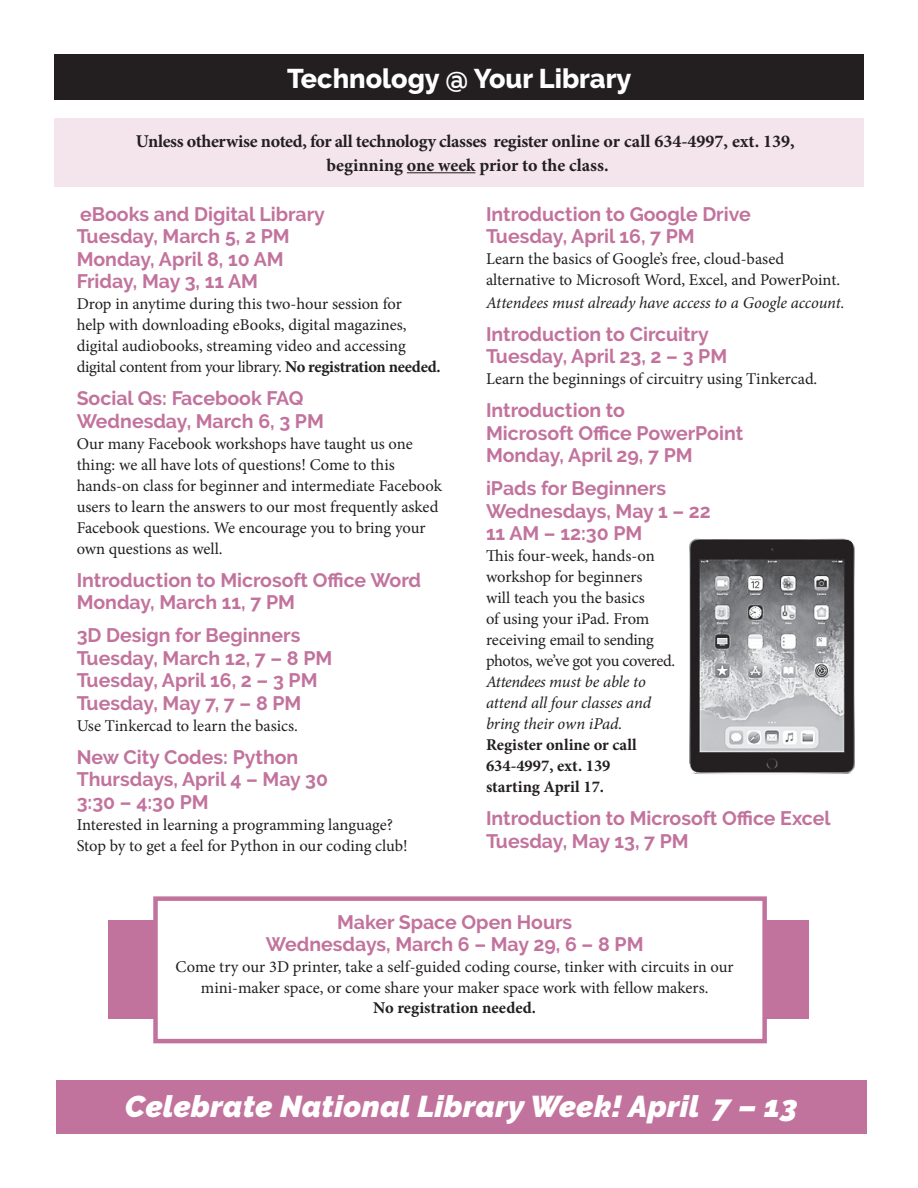
<style>
.page{position:relative;width:918px;height:1188px;background:#fff}
.page>*{position:absolute;margin:0;border:0;box-sizing:border-box;transform-origin:0 0}
.t1{font:italic 900 30px "Raleway";letter-spacing:.015em;color:#fff}
.t2{font:800 27px "Raleway";color:#fff}
.t3{font:700 19.5px "Raleway";color:#c2739d}
.t4{font:700 18px "Minion Pro";letter-spacing:-.01em;color:#231f20}
.t5{font:16.5px/21px "Minion Pro";letter-spacing:-.005em;color:#231f20}
.t6{font:700 16.5px "Minion Pro";color:#231f20}
.t7{font:italic 16.5px "Minion Pro";letter-spacing:-.01em;color:#231f20}
.t8{font:16.5px "Minion Pro";letter-spacing:-.03em;color:#231f20}
.s1{font-weight:700}
.s2{font-style:italic}
</style>
<div class="page">
<div style="left:54px;top:119px;width:810px;height:68px;background:#f4e5ed"></div>
<div style="left:54px;top:54px;width:810px;height:45px;background:#231f20"></div>
<hr style="left:407px;top:172px;width:68px;height:1px;background:#231f20">
<div style="left:108px;top:920px;width:701px;height:99px;background:#c2739d"></div>
<div style="left:153px;top:896px;width:614px;height:147px;background:#fff;border:4px solid #c2739d"></div>
<img style="left:690px;top:538px;width:165px;height:237px">
<div style="left:56px;top:1080px;width:810px;height:54px;background:#c2739d"></div>
<p class="t2" style="left:287px;top:63px;width:346px">Technology @ Your Library</p>
<p class="t4" style="left:136px;top:129px;width:661px">Unless otherwise noted, for all technology classes register online or call 634-4997, ext. 139,</p>
<p class="t4" style="left:326px;top:153px;width:284px">beginning one week prior to the class.</p>
<p class="t3" style="left:80px;top:203px;width:246px">eBooks and Digital Library</p>
<p class="t3" style="left:77px;top:225px;width:215px">Tuesday, March 5, 2 PM</p>
<p class="t3" style="left:77px;top:248px;width:209px">Monday, April 8, 10 AM</p>
<p class="t3" style="left:77px;top:270px;width:183px">Friday, May 3, 11 AM</p>
<p class="t5" style="left:77px;top:294px;width:327px">Drop in anytime during this two-hour session for</p>
<p class="t5" style="left:77px;top:315px;width:331px">help with downloading eBooks, digital magazines,</p>
<p class="t5" style="left:77px;top:336px;width:331px">digital audiobooks, streaming video and accessing</p>
<p class="t5" style="left:77px;top:357px;width:366px">digital content from your library. <span class="s1">No registration needed.</span></p>
<p class="t3" style="left:77px;top:387px;width:228px">Social Qs: Facebook FAQ</p>
<p class="t3" style="left:77px;top:410px;width:249px">Wednesday, March 6, 3 PM</p>
<p class="t5" style="left:77px;top:433px;width:338px">Our many Facebook workshops have taught us one</p>
<p class="t5" style="left:77px;top:454px;width:320px">thing: we all have lots of questions! Come to this</p>
<p class="t5" style="left:77px;top:475px;width:367px">hands-on class for beginner and intermediate Facebook users to learn the answers to our most frequently asked<br>Facebook questions. We encourage you to bring your</p>
<p class="t5" style="left:77px;top:538px;width:147px">own questions as well.</p>
<p class="t3" style="left:77px;top:569px;width:346px">Introduction to Microsoft Office Word</p>
<p class="t3" style="left:77px;top:591px;width:220px">Monday, March 11, 7 PM</p>
<p class="t3" style="left:77px;top:624px;width:225px">3D Design for Beginners</p>
<p class="t3" style="left:77px;top:647px;width:257px">Tuesday, March 12, 7 – 8 PM</p>
<p class="t3" style="left:77px;top:669px;width:242px">Tuesday, April 16, 2 – 3 PM</p>
<p class="t3" style="left:77px;top:692px;width:226px">Tuesday, May 7, 7 – 8 PM</p>
<p class="t5" style="left:77px;top:715px;width:223px">Use Tinkercad to learn the basics.</p>
<p class="t3" style="left:77px;top:746px;width:223px">New City Codes: Python</p>
<p class="t3" style="left:77px;top:768px;width:253px">Thursdays, April 4 – May 30</p>
<p class="t3" style="left:77px;top:791px;width:134px">3:30 – 4:30 PM</p>
<p class="t5" style="left:77px;top:814px;width:318px">Interested in learning a programming language?</p>
<p class="t5" style="left:77px;top:835px;width:333px">Stop by to get a feel for Python in our coding club!</p>
<p class="t3" style="left:486px;top:203px;width:266px">Introduction to Google Drive</p>
<p class="t3" style="left:486px;top:225px;width:210px">Tuesday, April 16, 7 PM</p>
<p class="t5" style="left:486px;top:249px;width:300px">Learn the basics of Google’s free, cloud-based</p>
<p class="t5" style="left:486px;top:269px;width:360px;line-height:22.5px">alternative to Microsoft Word, Excel, and PowerPoint.<br><span class="s2">Attendees must already have access to a Google account.</span></p>
<p class="t3" style="left:486px;top:323px;width:224px">Introduction to Circuitry</p>
<p class="t3" style="left:486px;top:345px;width:243px">Tuesday, April 23, 2 – 3 PM</p>
<p class="t5" style="left:486px;top:369px;width:333px">Learn the beginnings of circuitry using Tinkercad.</p>
<p class="t3" style="left:486px;top:399px;width:141px">Introduction to</p>
<p class="t3" style="left:486px;top:422px;width:259px">Microsoft Office PowerPoint</p>
<p class="t3" style="left:486px;top:444px;width:208px">Monday, April 29, 7 PM</p>
<p class="t3" style="left:486px;top:477px;width:182px">iPads for Beginners</p>
<p class="t3" style="left:486px;top:500px;width:226px">Wednesdays, May 1 – 22</p>
<p class="t3" style="left:486px;top:522px;width:158px">11 AM – 12:30 PM</p>
<p class="t5" style="left:486px;top:546px;width:170px">This four-week, hands-on</p>
<p class="t5" style="left:486px;top:567px;width:158px">workshop for beginners</p>
<p class="t5" style="left:486px;top:588px;width:160px">will teach you the basics</p>
<p class="t5" style="left:486px;top:609px;width:165px">of using your iPad. From</p>
<p class="t5" style="left:486px;top:630px;width:169px">receiving email to sending</p>
<p class="t8" style="left:486px;top:650px;width:191px">photos, we’ve got you covered.</p>
<p class="t7" style="left:486px;top:671px;width:161px">Attendees must be able to</p>
<p class="t7" style="left:486px;top:692px;width:167px">attend all four classes and</p>
<p class="t7" style="left:486px;top:713px;width:138px">bring their own iPad.</p>
<p class="t6" style="left:486px;top:733px;width:152px">Register online or call</p>
<p class="t6" style="left:486px;top:754px;width:126px">634-4997, ext. 139</p>
<p class="t6" style="left:486px;top:775px;width:120px">starting April 17.</p>
<p class="t3" style="left:486px;top:807px;width:346px">Introduction to Microsoft Office Excel</p>
<p class="t3" style="left:486px;top:830px;width:204px">Tuesday, May 13, 7 PM</p>
<p class="t3" style="left:337px;top:911px;width:237px">Maker Space Open Hours</p>
<p class="t3" style="left:266px;top:933px;width:379px">Wednesdays, March 6 – May 29, 6 – 8 PM</p>
<p class="t5" style="left:176px;top:957px;width:560px">Come try our 3D printer, take a self-guided coding course, tinker with circuits in our</p>
<p class="t5" style="left:201px;top:978px;width:509px">mini-maker space, or come share your maker space work with fellow makers.</p>
<p class="t6" style="left:373px;top:996px;width:164px">No registration needed.</p>
<p class="t1" style="left:125px;top:1089px;width:674px">Celebrate National Library Week! April 7 – 13</p>
</div>
